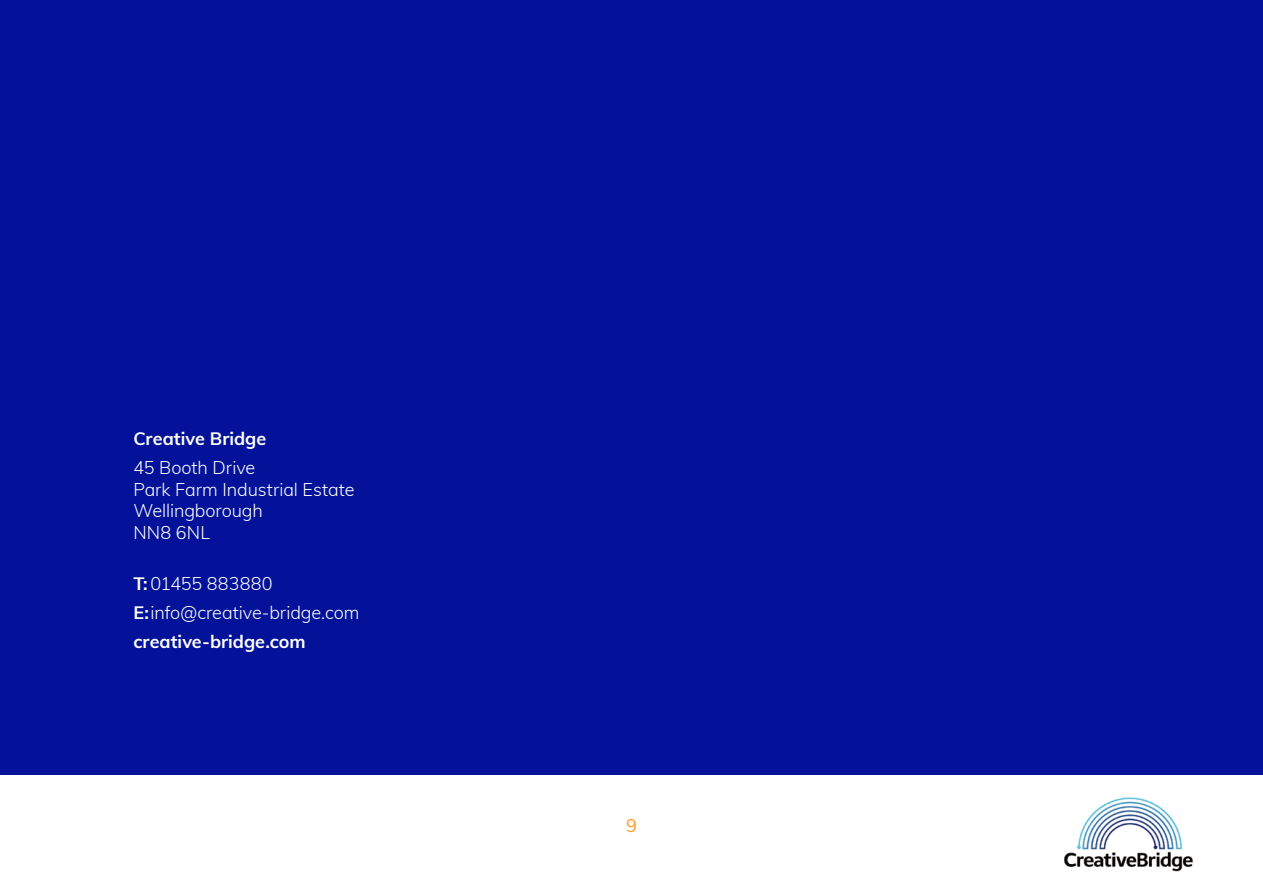
<style>
.page{position:relative;width:1263px;height:893px;background:#fff}
.page>*{position:absolute;margin:0;border:0;box-sizing:border-box;transform-origin:0 0}
.t1{font:300 18px/21.6px "Muli";letter-spacing:-.005em;color:#fff}
.t2{font:700 18px "Muli";color:#fff}
.t3{font:18px "Muli";color:#fd9c27}
.s1{font-weight:700}
</style>
<div class="page">
<img style="left:1064px;top:797px;width:130px;height:75px">
<div style="left:0;top:0;width:1263px;height:774px;background:#031298"></div>
<p class="t2" style="left:133px;top:425px;width:134px">Creative Bridge</p>
<p class="t1" style="left:133px;top:456px;width:222px">45 Booth Drive<br>Park Farm Industrial Estate<br>Wellingborough<br>NN8 6NL</p>
<p class="t1" style="left:133px;top:568px;width:228px;line-height:29.1px"><span class="s1">T:</span>01455 883880<br><span class="s1">E:</span>info@creative-bridge.com <span class="s1">creative-bridge.com</span></p>
<p class="t3" style="left:626px;top:812px;width:12px">9</p>
</div>
